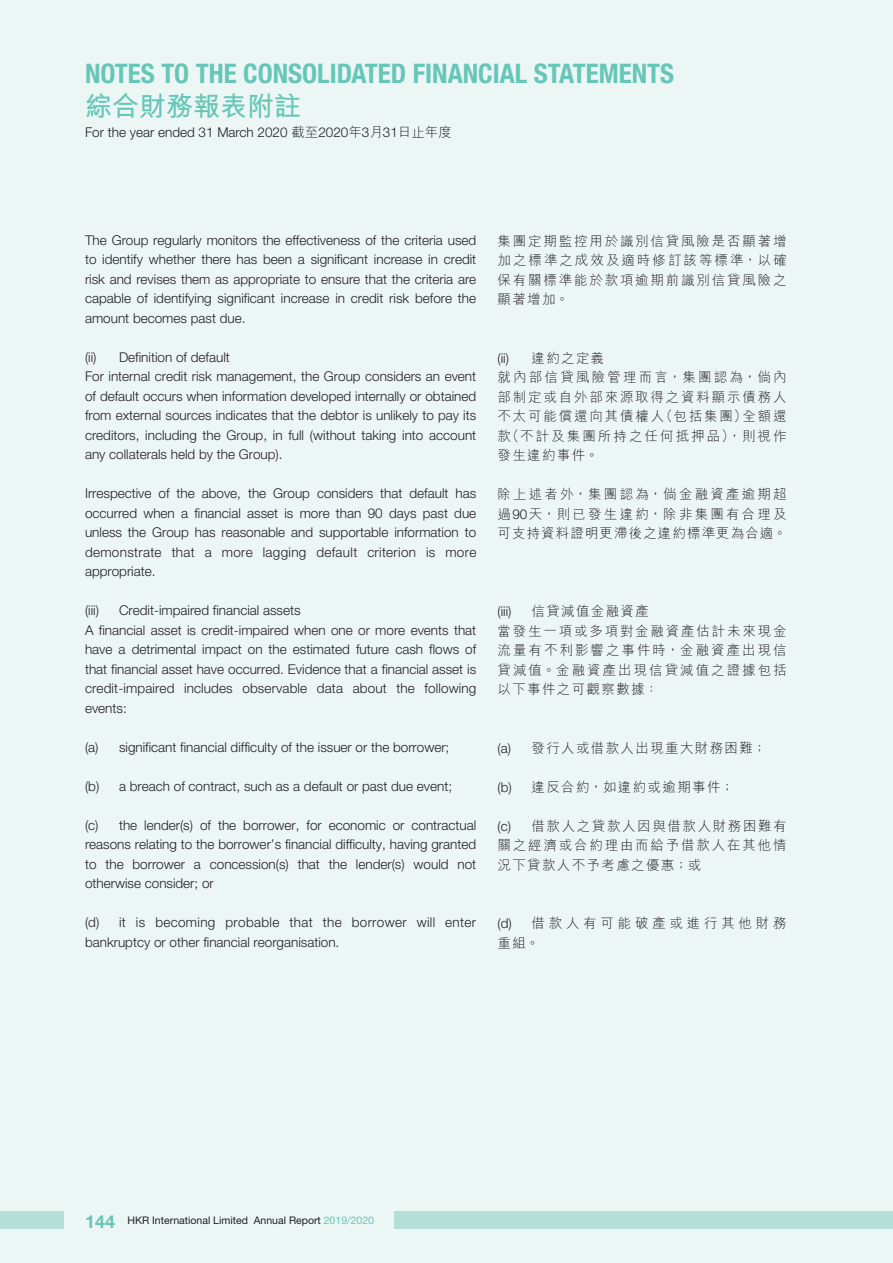
<style>
.page{position:relative;width:893px;height:1263px;background:#ecf7f5}
.page>*{position:absolute;margin:0;border:0;box-sizing:border-box;transform-origin:0 0}
.t1{font:700 condensed 27px "Helvetica Neue LT Std";color:#66c6b7}
.t2{font:700 27px "M Hei HK";color:#66c6b7}
.t3{font:300 13.5px/19.5px "Helvetica Neue LT Std";color:#231f20;text-align:justify}
.t4{font:300 13.5px/19.5px "M Hei HK";letter-spacing:.135em;color:#231f20;text-align:justify}
.t5{font:300 13.5px "M Hei HK";letter-spacing:.1em;color:#231f20}
.t6{font:300 13.5px/19.5px "M Hei HK";letter-spacing:.28em;color:#231f20}
.t7{font:10.5px "Helvetica Neue LT Std";color:#231f20}
.s1{font-family:"M Hei HK"}
.s2{font-family:"Helvetica Neue LT Std"}
.s3{font-weight:700;font-size:18px;color:#66c6b7}
.s4{color:#66c6b7}
</style>
<div class="page">
<div style="left:0;top:1212px;width:64px;height:17px;background:#b4dfd8"></div>
<div style="left:394px;top:1212px;width:499px;height:17px;background:#b4dfd8"></div>
<h1 class="t1" style="left:85px;top:57px;width:591px">NOTES TO THE CONSOLIDATED FINANCIAL STATEMENTS</h1>
<h1 class="t2" style="left:85px;top:87px;width:217px">綜合財務報表附註</h1>
<p class="t3" style="left:85px;top:122px;width:368px">For the year ended 31 March 2020 <span class="s1">截至</span>2020<span class="s1">年</span>3<span class="s1">月</span>31<span class="s1">日止年度</span></p>
<p class="t3" style="left:85px;top:230px;width:393px">The Group regularly monitors the effectiveness of the criteria used to identify whether there has been a significant increase in credit risk and revises them as appropriate to ensure that the criteria are capable of identifying significant increase in credit risk before the amount becomes past due.</p>
<p class="t3" style="left:85px;top:347px;width:393px;text-align:left">(ii) Definition of default<br>For internal credit risk management, the Group considers an event of default occurs when information developed internally or obtained from external sources indicates that the debtor is unlikely to pay its creditors, including the Group, in full (without taking into account any collaterals held by the Group).</p>
<p class="t3" style="left:85px;top:484px;width:393px">Irrespective of the above, the Group considers that default has occurred when a financial asset is more than 90 days past due unless the Group has reasonable and supportable information to demonstrate that a more lagging default criterion is more appropriate.</p>
<p class="t3" style="left:85px;top:601px;width:15px">(iii)</p>
<p class="t3" style="left:85px;top:601px;width:393px;text-align:left;text-indent:34px">Credit-impaired financial assets<br>A financial asset is credit-impaired when one or more events that have a detrimental impact on the estimated future cash flows of that financial asset have occurred. Evidence that a financial asset is credit-impaired includes observable data about the following events:</p>
<p class="t3" style="left:85px;top:737px;width:366px">(a) significant financial difficulty of the issuer or the borrower;</p>
<p class="t3" style="left:85px;top:776px;width:369px">(b) a breach of contract, such as a default or past due event;</p>
<p class="t3" style="left:85px;top:815px;width:393px">(c) the lender(s) of the borrower, for economic or contractual reasons relating to the borrower’s financial difficulty, having granted to the borrower a concession(s) that the lender(s) would not otherwise consider; or</p>
<p class="t3" style="left:85px;top:913px;width:393px">(d) it is becoming probable that the borrower will enter bankruptcy or other financial reorganisation.</p>
<p class="t4" style="left:497px;top:231px;width:291px">集團定期監控用於識別信貸風險是否顯著增加之標準之成效及適時修訂該等標準，以確保有關標準能於款項逾期前識別信貸風險之顯著增加。</p>
<p class="t4" style="left:497px;top:348px;width:291px;text-align:left;text-indent:34px">違約之定義<br>就內部信貸風險管理而言，集團認為，倘內部制定或自外部來源取得之資料顯示債務人不太可能償還向其債權人（包括集團）全額還款（不計及集團所持之任何抵押品），則視作發生違約事件。</p>
<p class="t4" style="left:497px;top:484px;width:291px">除上述者外，集團認為，倘金融資產逾期超過<span class="s2">90</span>天，則已發生違約，除非集團有合理及可支持資料證明更滯後之違約標準更為合適。</p>
<p class="t3" style="left:497px;top:348px;width:13px">(ii)</p>
<p class="t4" style="left:497px;top:601px;width:291px;text-align:left;text-indent:34px">信貸減值金融資產<br>當發生一項或多項對金融資產估計未來現金流量有不利影響之事件時，金融資產出現信貸減值。金融資產出現信貸減值之證據包括以下事件之可觀察數據：</p>
<p class="t3" style="left:497px;top:602px;width:15px">(iii)</p>
<p class="t5" style="left:497px;top:741px;width:270px"><span class="s2">(a)</span> 發行人或借款人出現重大財務困難；</p>
<p class="t5" style="left:497px;top:780px;width:238px"><span class="s2">(b)</span> 違反合約，如違約或逾期事件；</p>
<p class="t4" style="left:497px;top:816px;width:291px"><span class="s2">(c)</span> 借款人之貸款人因與借款人財務困難有關之經濟或合約理由而給予借款人在其他情況下貸款人不予考慮之優惠；或</p>
<p class="t6" style="left:497px;top:913px;width:291px"><span class="s2">(d)</span> 借款人有可能破產或進行其他財務重組。</p>
<p class="t7" style="left:85px;top:1214px;width:290px"><span class="s3">144</span> HKR International Limited Annual Report <span class="s4">2019/2020</span></p>
</div>
